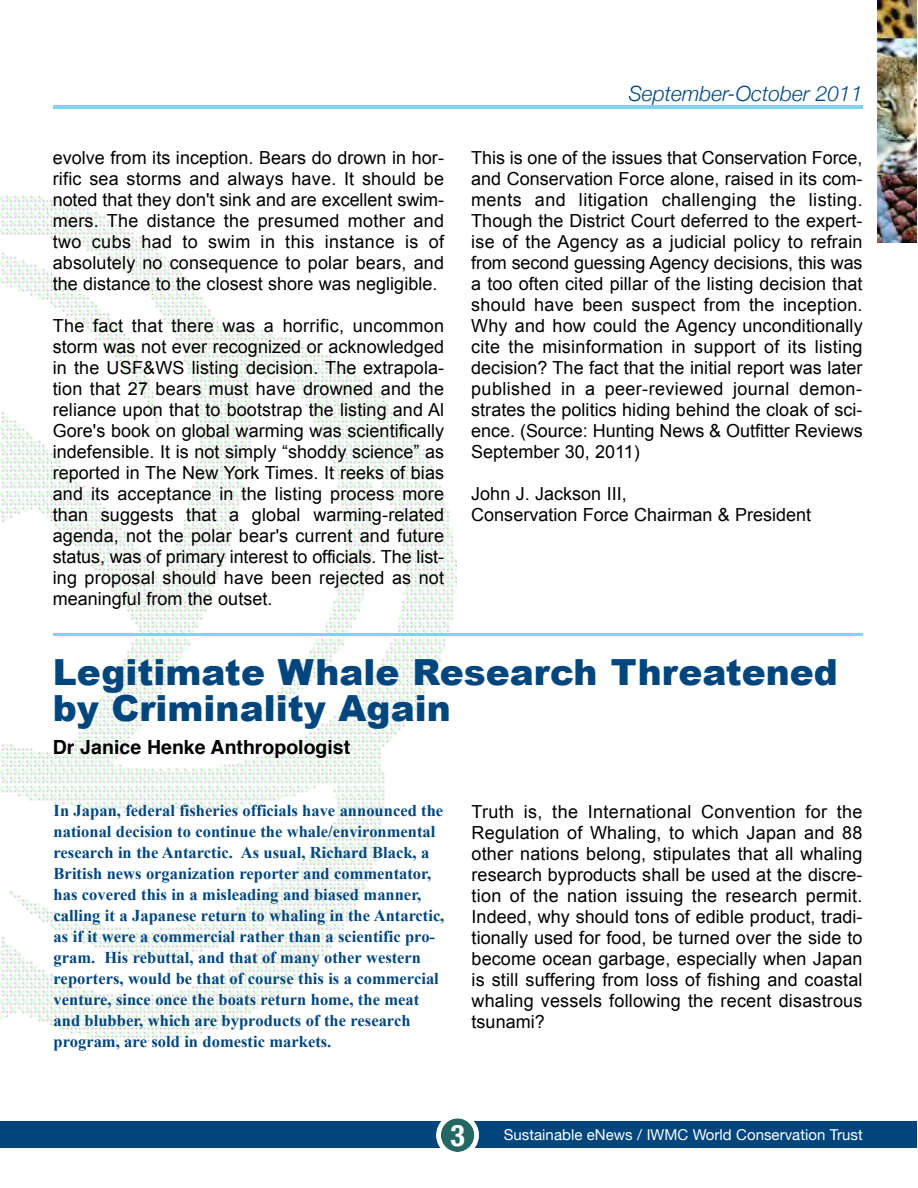
<style>
.page{position:relative;width:918px;height:1188px;background:#fff}
.page>*{position:absolute;margin:0;border:0;box-sizing:border-box;transform-origin:0 0}
.t1{font:900 36px/36px "Arial";color:#00467d}
.t2{font:700 condensed 30px "Helvetica Neue";color:#fff}
.t3{font:italic 300 21px "Helvetica Neue";color:#00467d}
.t4{font:700 19.5px "Helvetica";color:#000}
.t5{font:18px/21px "Arial";color:#000;text-align:justify}
.t6{font:700 16.5px/21px "Times New Roman";color:#00467d}
.t7{font:15px "Helvetica Neue";color:#fff}
</style>
<div class="page">
<img style="left:0;top:195px;width:292px;height:146px">
<img style="left:0;top:342px;width:456px;height:700px">
<hr style="left:53px;top:105px;width:810px;height:3px;background:#80d2ef">
<div style="left:0;top:1121px;width:917px;height:27px;background:#00467d"></div>
<svg style="left:436px;top:1118px;width:43px;height:34px"></svg>
<img style="left:878px;top:0;width:39px;height:243px">
<hr style="left:53px;top:633px;width:810px;height:3px;background:#80d2ef">
<p class="t5" style="left:53px;top:147px;width:393px">evolve from its inception. Bears do drown in hor&shy;rific sea storms and always have. It should be noted that they don't sink and are excellent swim&shy;mers. The distance the presumed mother and two cubs had to swim in this instance is of absolutely no consequence to polar bears, and the distance to the closest shore was negligible.</p>
<p class="t5" style="left:53px;top:315px;width:393px">The fact that there was a horrific, uncommon storm was not ever recognized or acknowledged in the USF&amp;WS listing decision. The extrapola&shy;tion that 27 bears must have drowned and the reliance upon that to bootstrap the listing and Al Gore's book on global warming was scientifically indefensible. It is not simply “shoddy science” as reported in The New York Times. It reeks of bias and its acceptance in the listing process more than suggests that a global warming-related agenda, not the polar bear's current and future status, was of primary interest to officials. The list&shy;ing proposal should have been rejected as not meaningful from the outset.</p>
<p class="t3" style="left:629px;top:81px;width:235px">September-October 2011</p>
<p class="t5" style="left:471px;top:147px;width:393px">This is one of the issues that Conservation Force, and Conservation Force alone, raised in its com&shy;ments and litigation challenging the listing.<br>Though the District Court deferred to the expert&shy;ise of the Agency as a judicial policy to refrain from second guessing Agency decisions, this was a too often cited pillar of the listing decision that should have been suspect from the inception.<br>Why and how could the Agency unconditionally cite the misinformation in support of its listing decision? The fact that the initial report was later published in a peer-reviewed journal demon&shy;strates the politics hiding behind the cloak of sci&shy;ence. (Source: Hunting News &amp; Outfitter Reviews September 30, 2011)</p>
<p class="t5" style="left:471px;top:483px;width:342px">John J. Jackson III,<br>Conservation Force Chairman &amp; President</p>
<h1 class="t1" style="left:53px;top:653px;width:787px">Legitimate Whale Research Threatened by Criminality Again</h1>
<p class="t4" style="left:53px;top:739px;width:299px">Dr Janice Henke Anthropologist</p>
<p class="t6" style="left:54px;top:800px;width:392px">In Japan, federal fisheries officials have announced the national decision to continue the whale/environmental research in the Antarctic. As usual, Richard Black, a British news organization reporter and commentator, has covered this in a misleading and biased manner, calling it a Japanese return to whaling in the Antarctic, as if it were a commercial rather than a scientific pro&shy;gram. His rebuttal, and that of many other western reporters, would be that of course this is a commercial venture, since once the boats return home, the meat and blubber, which are byproducts of the research program, are sold in domestic markets.</p>
<p class="t5" style="left:472px;top:801px;width:393px">Truth is, the International Convention for the Regulation of Whaling, to which Japan and 88 other nations belong, stipulates that all whaling research byproducts shall be used at the discre&shy;tion of the nation issuing the research permit.<br>Indeed, why should tons of edible product, tradi&shy;tionally used for food, be turned over the side to become ocean garbage, especially when Japan is still suffering from loss of fishing and coastal whaling vessels following the recent disastrous tsunami?</p>
<h2 class="t2" style="left:451px;top:1117px;width:16px">3</h2>
<p class="t7" style="left:504px;top:1126px;width:360px">Sustainable eNews / IWMC World Conservation Trust</p>
</div>
